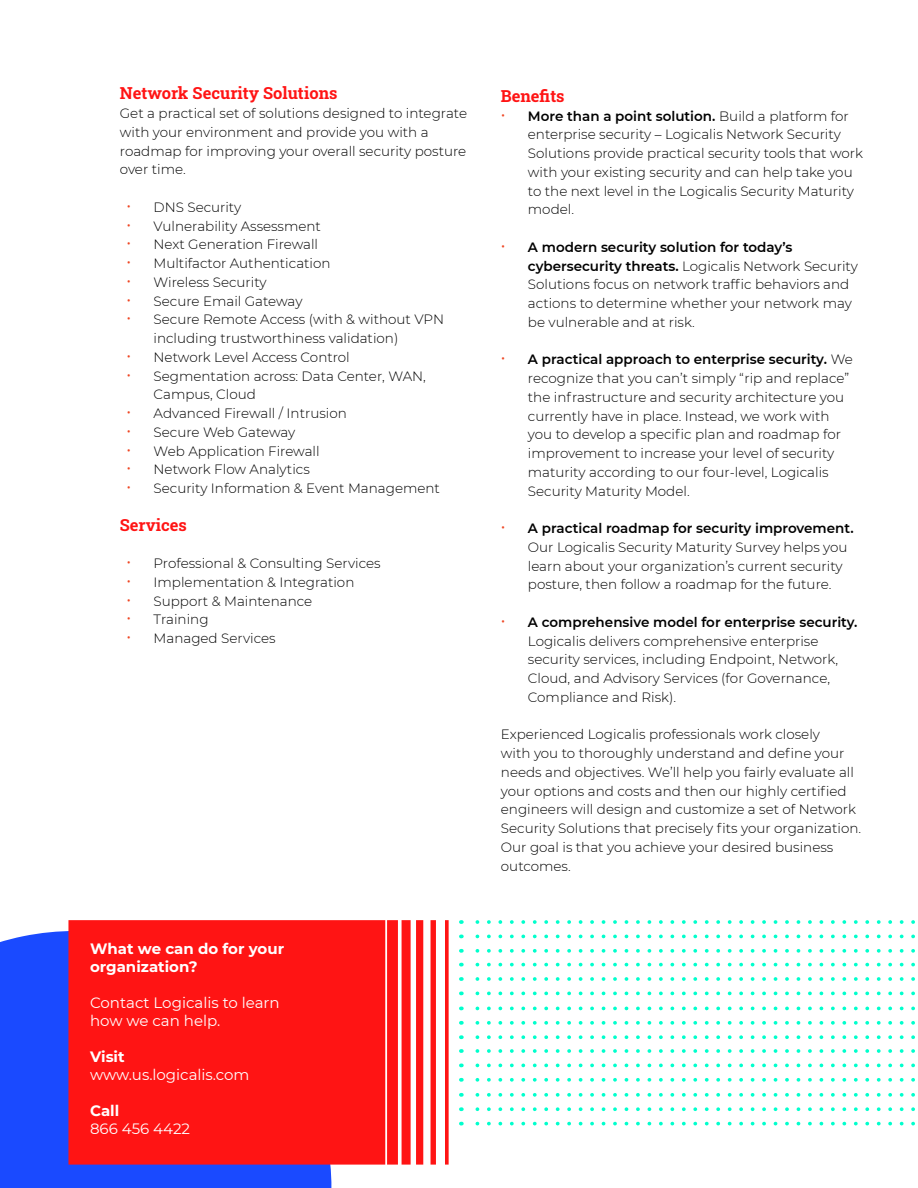
<style>
.page{position:relative;width:918px;height:1188px;background:#fff}
.page>*{position:absolute;margin:0;border:0;box-sizing:border-box;transform-origin:0 0}
.t1{font:700 16.5px "Roboto Slab";color:#ff1414}
.t2{font:15px/18px "Montserrat";color:#fff}
.t3{font:700 15px/18px "Montserrat";color:#fff}
.t4{font:300 13.5px/18.8px "Montserrat";color:#000}
.t5{font:600 13.5px "Montserrat";color:#000}
.s1{font-weight:600}
</style>
<div class="page">
<svg style="left:461px;top:963px;width:454px;height:3px"></svg>
<svg style="left:461px;top:977px;width:454px;height:4px"></svg>
<svg style="left:461px;top:992px;width:454px;height:3px"></svg>
<svg style="left:461px;top:920px;width:454px;height:4px"></svg>
<svg style="left:461px;top:935px;width:454px;height:3px"></svg>
<svg style="left:461px;top:949px;width:454px;height:4px"></svg>
<div style="left:0;top:931px;width:332px;height:257px;background:#1a4aff"></div>
<svg style="left:68px;top:920px;width:381px;height:245px;background:#fe2525"></svg>
<svg style="left:461px;top:1049px;width:454px;height:4px"></svg>
<svg style="left:461px;top:1064px;width:454px;height:3px"></svg>
<svg style="left:461px;top:1078px;width:454px;height:4px"></svg>
<svg style="left:461px;top:1007px;width:454px;height:3px"></svg>
<svg style="left:461px;top:1021px;width:454px;height:4px"></svg>
<svg style="left:461px;top:1035px;width:454px;height:4px"></svg>
<svg style="left:461px;top:1093px;width:454px;height:4px"></svg>
<svg style="left:461px;top:1107px;width:454px;height:4px"></svg>
<svg style="left:461px;top:1122px;width:454px;height:3px"></svg>
<p class="t1" style="left:120px;top:82px;width:219px">Network Security Solutions</p>
<p class="t4" style="left:120px;top:104px;width:349px">Get a practical set of solutions designed to integrate with your environment and provide you with a roadmap for improving your overall security posture over time.</p>
<p class="t4" style="left:154px;top:197px;width:292px">DNS Security<br>Vulnerability Assessment<br>Next Generation Firewall<br>Multifactor Authentication<br>Wireless Security<br>Secure Email Gateway<br>Secure Remote Access (with &amp; without VPN including trustworthiness validation)<br>Network Level Access Control<br>Segmentation across: Data Center, WAN,<br>Campus, Cloud<br>Advanced Firewall / Intrusion<br>Secure Web Gateway<br>Web Application Firewall<br>Network Flow Analytics<br>Security Information &amp; Event Management</p>
<p class="t1" style="left:120px;top:513px;width:69px">Services</p>
<p class="t4" style="left:154px;top:554px;width:228px">Professional &amp; Consulting Services<br>Implementation &amp; Integration<br>Support &amp; Maintenance<br>Training<br>Managed Services</p>
<p class="t3" style="left:90px;top:939px;width:196px">What we can do for your organization?</p>
<p class="t2" style="left:90px;top:993px;width:191px">Contact Logicalis to learn how we can help.</p>
<p class="t3" style="left:90px;top:1047px;width:36px">Visit</p>
<p class="t2" style="left:90px;top:1065px;width:161px">www.us.logicalis.com</p>
<p class="t3" style="left:90px;top:1101px;width:31px">Call</p>
<p class="t2" style="left:90px;top:1119px;width:101px">866 456 4422</p>
<p class="t1" style="left:501px;top:84px;width:65px">Benefits</p>
<p class="t4" style="left:528px;top:106px;width:337px"><span class="s1">More than a point solution.</span> Build a platform for enterprise security – Logicalis Network Security Solutions provide practical security tools that work with your existing security and can help take you to the next level in the Logicalis Security Maturity model.</p>
<p class="t4" style="left:528px;top:237px;width:331px"><span class="s1">A modern security solution for today’s cybersecurity threats.</span> Logicalis Network Security Solutions focus on network traffic behaviors and actions to determine whether your network may be vulnerable and at risk.</p>
<p class="t4" style="left:528px;top:350px;width:326px"><span class="s1">A practical approach to enterprise security.</span> We recognize that you can’t simply “rip and replace” the infrastructure and security architecture you currently have in place. Instead, we work with you to develop a specific plan and roadmap for improvement to increase your level of security maturity according to our four-level, Logicalis Security Maturity Model.</p>
<p class="t5" style="left:528px;top:519px;width:327px">A practical roadmap for security improvement.</p>
<p class="t4" style="left:528px;top:537px;width:321px">Our Logicalis Security Maturity Survey helps you learn about your organization’s current security posture, then follow a roadmap for the future.</p>
<p class="t5" style="left:528px;top:612px;width:331px">A comprehensive model for enterprise security.</p>
<p class="t4" style="left:528px;top:631px;width:312px">Logicalis delivers comprehensive enterprise security services, including Endpoint, Network, Cloud, and Advisory Services (for Governance, Compliance and Risk).</p>
<p class="t4" style="left:501px;top:725px;width:362px">Experienced Logicalis professionals work closely<br>with you to thoroughly understand and define your needs and objectives. We’ll help you fairly evaluate all your options and costs and then our highly certified engineers will design and customize a set of Network Security Solutions that precisely fits your organization.<br>Our goal is that you achieve your desired business outcomes.</p>
</div>
